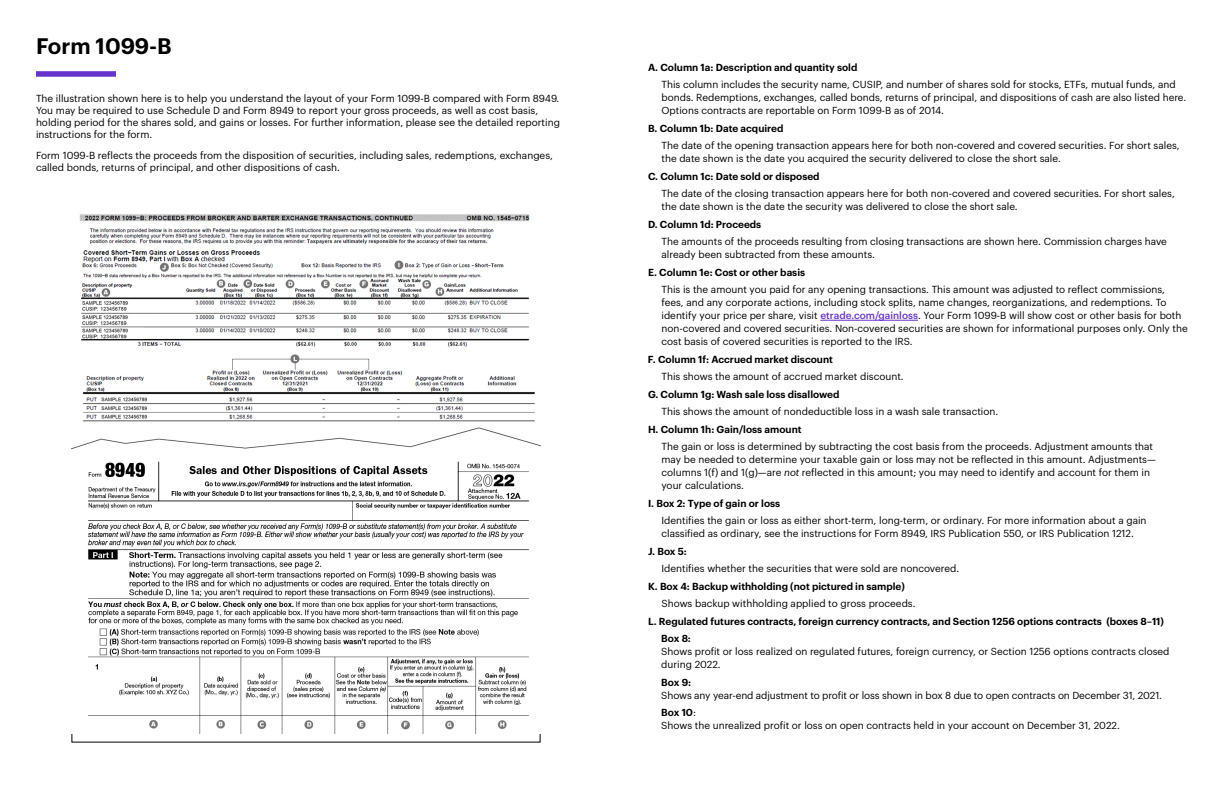
<style>
.page{position:relative;width:1224px;height:792px;background:#fff}
.page>*{position:absolute;margin:0;border:0;box-sizing:border-box;transform-origin:0 0}
.t1{font:600 22px "Graphik ETRADE";letter-spacing:-.005em;color:#000}
.t2{font:10px/13px "Graphik ETRADE";color:#000}
.t3{font:600 10px "Graphik ETRADE";color:#000}
.s1{font-weight:500;color:#63c}
.s2{font-style:italic}
.s3{font-weight:400}
</style>
<div class="page">
<div style="left:36px;top:71px;width:80px;height:6px;background:#63c"></div>
<hr style="left:820px;top:320px;width:98px;height:1px;background:#63c">
<img style="left:72px;top:214px;width:468px;height:520px">
<h2 class="t1" style="left:36px;top:29px;width:137px">Form 1099-B</h2>
<p class="t2" style="left:36px;top:92px;width:525px;line-height:12px">The illustration shown here is to help you understand the layout of your Form 1099-B compared with Form 8949.<br>You may be required to use Schedule D and Form 8949 to report your gross proceeds, as well as cost basis, holding period for the shares sold, and gains or losses. For further information, please see the detailed reporting instructions for the form.</p>
<p class="t2" style="left:36px;top:149px;width:518px;line-height:12px">Form 1099-B reflects the proceeds from the disposition of securities, including sales, redemptions, exchanges, called bonds, returns of principal, and other dispositions of cash.</p>
<h3 class="t3" style="left:648px;top:60px;width:211px">A. Column 1a: Description and quantity sold</h3>
<p class="t2" style="left:662px;top:77px;width:526px">This column includes the security name, CUSIP, and number of shares sold for stocks, ETFs, mutual funds, and bonds. Redemptions, exchanges, called bonds, returns of principal, and dispositions of cash are also listed here.<br>Options contracts are reportable on Form 1099-B as of 2014.</p>
<h3 class="t3" style="left:648px;top:121px;width:137px">B. Column 1b: Date acquired</h3>
<p class="t2" style="left:662px;top:138px;width:520px">The date of the opening transaction appears here for both non-covered and covered securities. For short sales, the date shown is the date you acquired the security delivered to close the short sale.</p>
<h3 class="t3" style="left:648px;top:169px;width:173px">C. Column 1c: Date sold or disposed</h3>
<p class="t2" style="left:662px;top:186px;width:515px">The date of the closing transaction appears here for both non-covered and covered securities. For short sales, the date shown is the date the security was delivered to close the short sale.</p>
<h3 class="t3" style="left:648px;top:217px;width:115px">D. Column 1d: Proceeds</h3>
<p class="t2" style="left:662px;top:234px;width:507px">The amounts of the proceeds resulting from closing transactions are shown here. Commission charges have already been subtracted from these amounts.</p>
<h3 class="t3" style="left:648px;top:265px;width:159px">E. Column 1e: Cost or other basis</h3>
<p class="t2" style="left:661px;top:282px;width:528px">This is the amount you paid for any opening transactions. This amount was adjusted to reflect commissions, fees, and any corporate actions, including stock splits, name changes, reorganizations, and redemptions. To identify your price per share, visit <span class="s1">etrade.com/gainloss</span>. Your Form 1099-B will show cost or other basis for both non-covered and covered securities. Non-covered securities are shown for informational purposes only. Only the cost basis of covered securities is reported to the IRS.</p>
<h3 class="t3" style="left:648px;top:352px;width:186px">F. Column 1f: Accrued market discount</h3>
<p class="t2" style="left:662px;top:369px;width:244px">This shows the amount of accrued market discount.</p>
<h3 class="t3" style="left:648px;top:387px;width:193px">G. Column 1g: Wash sale loss disallowed</h3>
<p class="t2" style="left:662px;top:404px;width:338px">This shows the amount of nondeductible loss in a wash sale transaction.</p>
<h3 class="t3" style="left:648px;top:422px;width:155px">H. Column 1h: Gain/loss amount</h3>
<p class="t2" style="left:662px;top:439px;width:496px">The gain or loss is determined by subtracting the cost basis from the proceeds. Adjustment amounts that may be needed to determine your taxable gain or loss may not be reflected in this amount. Adjustments— columns 1(f) and 1(g)—are <span class="s2">not</span> reflected in this amount; you may need to identify and account for them in your calculations.</p>
<h3 class="t3" style="left:648px;top:496px;width:134px">I. Box 2: Type of gain or loss</h3>
<p class="t2" style="left:662px;top:513px;width:487px">Identifies the gain or loss as either short-term, long-term, or ordinary. For more information about a gain classified as ordinary, see the instructions for Form 8949, IRS Publication 550, or IRS Publication 1212.</p>
<h3 class="t3" style="left:648px;top:544px;width:40px">J. Box 5:</h3>
<p class="t2" style="left:662px;top:561px;width:299px">Identifies whether the securities that were sold are noncovered.</p>
<h3 class="t3" style="left:648px;top:579px;width:258px">K. Box 4: Backup withholding (not pictured in sample)</h3>
<p class="t2" style="left:662px;top:596px;width:256px">Shows backup withholding applied to gross proceeds.</p>
<h3 class="t3" style="left:648px;top:614px;width:518px">L. Regulated futures contracts, foreign currency contracts, and Section 1256 options contracts (boxes 8–11)</h3>
<h4 class="t3" style="left:661px;top:631px;width:31px">Box 8:</h4>
<p class="t2" style="left:661px;top:644px;width:510px">Shows profit or loss realized on regulated futures, foreign currency, or Section 1256 options contracts closed during 2022.</p>
<h4 class="t3" style="left:661px;top:675px;width:31px">Box 9:</h4>
<p class="t2" style="left:661px;top:688px;width:502px">Shows any year-end adjustment to profit or loss shown in box 8 due to open contracts on December 31, 2021.</p>
<h4 class="t3" style="left:661px;top:705px;width:36px">Box 10<span class="s3">:</span></h4>
<p class="t2" style="left:661px;top:718px;width:460px">Shows the unrealized profit or loss on open contracts held in your account on December 31, 2022.</p>
</div>
